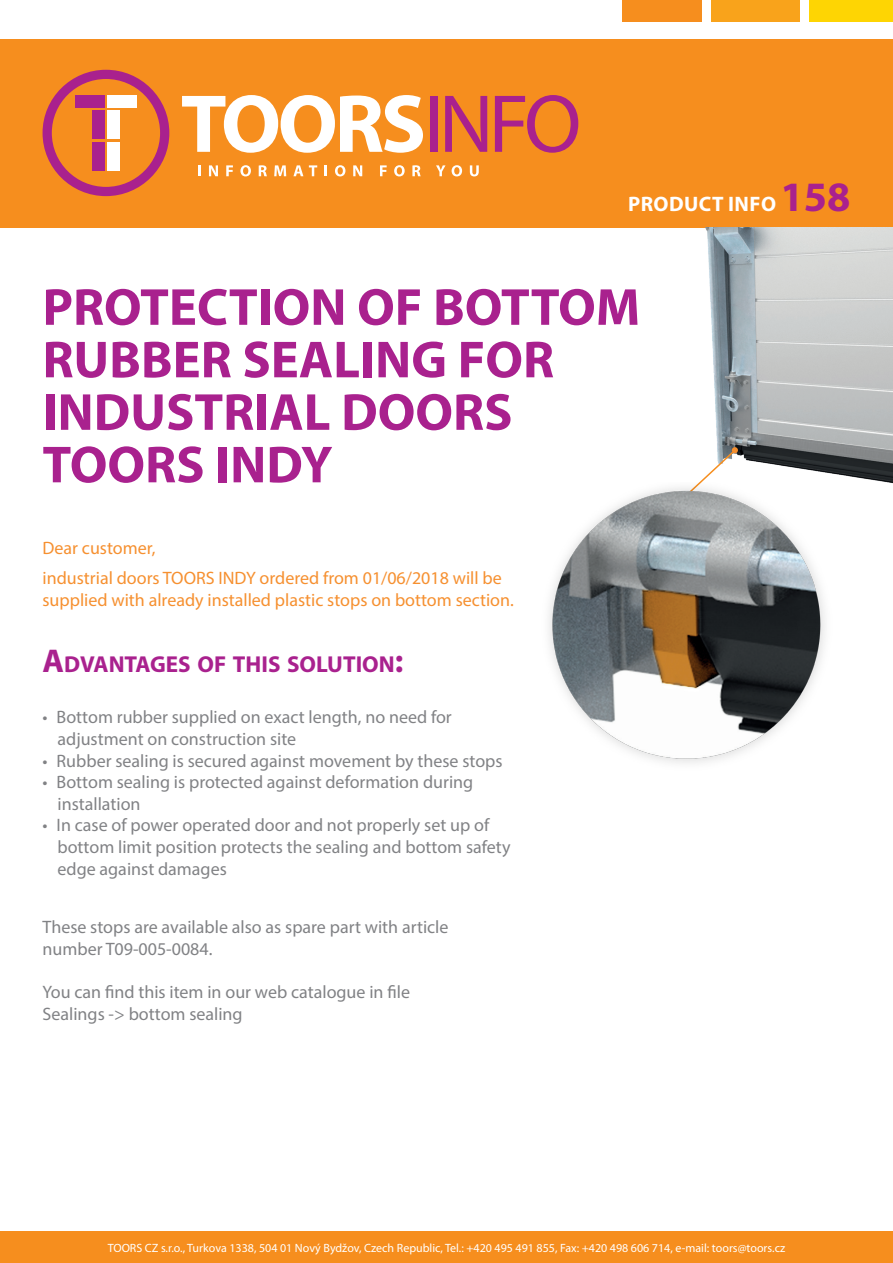
<style>
.page{position:relative;width:893px;height:1263px;background:#fff}
.page>*{position:absolute;margin:0;border:0;box-sizing:border-box;transform-origin:0 0}
.t1{font:700 52.5px/52.5px "Myriad Pro";color:#a9218e}
.t2{font:700 33px "Myriad Pro";color:#a9218e}
.t3{font:700 23.1px "Myriad Pro";color:#a9218e}
.t4{font:700 21px "Myriad Pro";letter-spacing:.02em;color:#fff}
.t5{font:18px/21.6px "Myriad Pro";color:#818285}
.t6{font:18px/30.6px "Myriad Pro";color:#f69030}
.t7{font:12px "Myriad Pro";color:#fff}
.s1{font-size:42px;color:#a9218e}
.s2{font-size:33px}
</style>
<div class="page">
<div style="left:0;top:39px;width:893px;height:189px;background:#f68e1e"></div>
<div style="left:0;top:1231px;width:893px;height:32px;background:#f68e1e"></div>
<div style="left:809px;top:0;width:84px;height:22px;background:#fed503"></div>
<div style="left:712px;top:0;width:88px;height:22px;background:#f9a31b"></div>
<div style="left:623px;top:0;width:79px;height:22px;background:#f68e1e"></div>
<svg style="left:43px;top:70px;width:126px;height:126px"></svg>
<svg style="left:182px;top:95px;width:241px;height:58px"></svg>
<svg style="left:198px;top:165px;width:3px;height:11px"></svg>
<svg style="left:209px;top:165px;width:9px;height:11px"></svg>
<svg style="left:226px;top:165px;width:7px;height:11px"></svg>
<svg style="left:240px;top:165px;width:11px;height:11px"></svg>
<svg style="left:259px;top:165px;width:8px;height:11px"></svg>
<svg style="left:274px;top:165px;width:12px;height:11px"></svg>
<svg style="left:293px;top:165px;width:10px;height:11px"></svg>
<svg style="left:309px;top:165px;width:8px;height:11px"></svg>
<svg style="left:325px;top:165px;width:2px;height:11px"></svg>
<svg style="left:335px;top:165px;width:10px;height:11px"></svg>
<svg style="left:353px;top:165px;width:9px;height:11px"></svg>
<svg style="left:380px;top:165px;width:7px;height:11px"></svg>
<svg style="left:394px;top:165px;width:11px;height:11px"></svg>
<svg style="left:412px;top:165px;width:9px;height:11px"></svg>
<svg style="left:436px;top:165px;width:9px;height:11px"></svg>
<svg style="left:452px;top:165px;width:10px;height:11px"></svg>
<svg style="left:470px;top:165px;width:9px;height:11px"></svg>
<div style="left:430px;top:96px;width:7px;height:56px;background:#a9218e"></div>
<svg style="left:445px;top:96px;width:42px;height:56px"></svg>
<svg style="left:495px;top:95px;width:83px;height:58px"></svg>
<img style="left:705px;top:228px;width:188px;height:256px">
<svg style="left:698px;top:447px;width:40px;height:36px"></svg>
<img style="left:549px;top:483px;width:290px;height:280px">
<p class="t4" style="left:628px;top:190px;width:224px">PRODUCT INFO <span class="s1">158</span></p>
<h1 class="t1" style="left:43px;top:279px;width:599px">PROTECTION OF BOTTOM<br>RUBBER SEALING FOR<br>INDUSTRIAL DOORS<br>TOORS INDY</h1>
<p class="t6" style="left:43px;top:532px;width:461px">Dear customer,<br>industrial doors TOORS INDY ordered from 01/06/2018 will be</p>
<p class="t6" style="left:43px;top:584px;width:473px">supplied with already installed plastic stops on bottom section.</p>
<p class="t3" style="left:43px;top:649px;width:66px"><span class="s2">A</span>DVANTAGES</p>
<p class="t3" style="left:197px;top:649px;width:104px">OF THIS SOLUTION</p>
<h2 class="t2" style="left:395px;top:639px;width:10px">:</h2>
<p class="t5" style="left:58px;top:706px;width:396px;text-indent:-15px">• Bottom rubber supplied on exact length, no need for adjustment on construction site</p>
<p class="t5" style="left:43px;top:749px;width:462px">• Rubber sealing is secured against movement by these stops</p>
<p class="t5" style="left:58px;top:771px;width:417px;text-indent:-15px">• Bottom sealing is protected against deformation during installation</p>
<p class="t5" style="left:58px;top:814px;width:454px;text-indent:-15px">• In case of power operated door and not properly set up of bottom limit position protects the sealing and bottom safety edge against damages</p>
<p class="t5" style="left:43px;top:916px;width:407px">These stops are available also as spare part with article number T09-005-0084.</p>
<p class="t5" style="left:43px;top:981px;width:369px">You can find this item in our web catalogue in file<br>Sealings -&gt; bottom sealing</p>
<p class="t7" style="left:108px;top:1240px;width:679px">TOORS CZ s.r.o., Turkova 1338, 504 01 Nový Bydžov, Czech Republic, Tel.: +420 495 491 855, Fax: +420 498 606 714, e-mail: toors@toors.cz</p>
</div>
